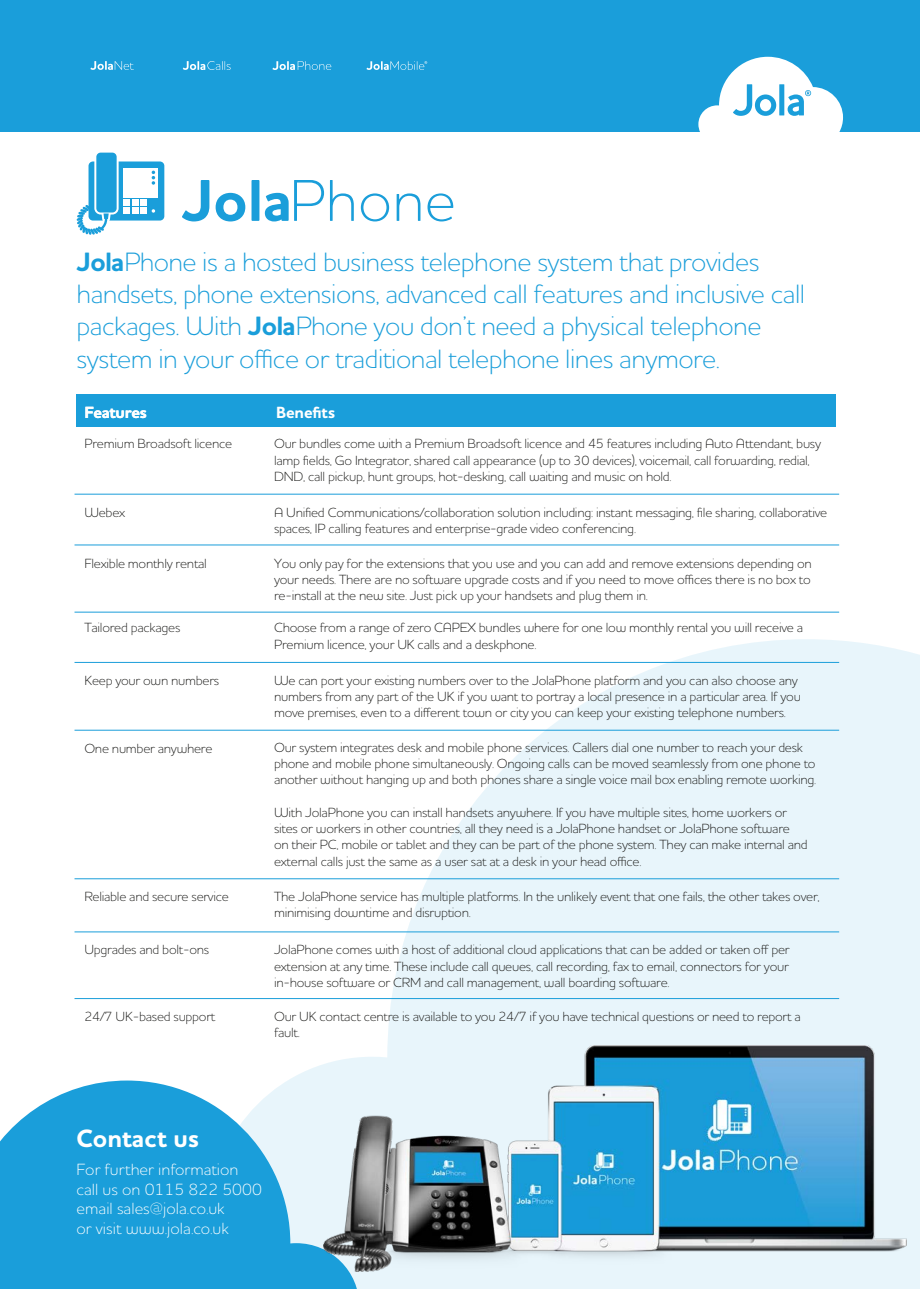
<style>
.page{position:relative;width:920px;height:1289px;background:#fff}
.page>*{position:absolute;margin:0;border:0;box-sizing:border-box;transform-origin:0 0}
.t1{font:300 60px "Houschka Pro";color:#1a9eda}
.t2{font:300 27px/32.4px "Houschka Pro";letter-spacing:-.02em;color:#1a9eda}
.t3{font:700 25.5px "Houschka Pro";color:#fff}
.t4{font:300 16.5px/19.5px "Houschka Pro";color:#fff}
.t5{font:700 16.5px "Houschka Pro";letter-spacing:-.015em;color:#fff}
.t6{font:300 13.5px/16.2px "Houschka Pro";letter-spacing:-.02em;color:#1d1d1b}
.s1{font-weight:700}
</style>
<div class="page">
<svg style="left:210px;top:639px;width:708px;height:649px;fill:#e8f5fb"></svg>
<svg style="left:0;top:1080px;width:359px;height:208px;background:#45b0e0"></svg>
<div style="left:0;top:0;width:919px;height:132px;background:#1a9eda"></div>
<svg style="left:183px;top:61px;width:47px;height:9px"></svg>
<svg style="left:366px;top:61px;width:61px;height:9px"></svg>
<svg style="left:272px;top:61px;width:59px;height:9px"></svg>
<svg style="left:90px;top:61px;width:44px;height:9px"></svg>
<svg style="left:698px;top:57px;width:144px;height:75px"></svg>
<img style="left:323px;top:1045px;width:582px;height:226px">
<svg style="left:94px;top:151px;width:25px;height:63px"></svg>
<div style="left:96px;top:153px;width:21px;height:59px;background:#1a9eda;border-radius:4px"></div>
<svg style="left:76px;top:161px;width:88px;height:74px"></svg>
<div style="left:76px;top:394px;width:759px;height:32px;background:#1a9eda"></div>
<hr style="left:74px;top:494px;width:764px;height:1px;background:#1a9eda">
<hr style="left:74px;top:544px;width:764px;height:1px;background:#1a9eda">
<hr style="left:74px;top:611px;width:764px;height:1px;background:#1a9eda">
<hr style="left:74px;top:662px;width:764px;height:1px;background:#1a9eda">
<hr style="left:74px;top:729px;width:764px;height:1px;background:#1a9eda">
<hr style="left:74px;top:878px;width:764px;height:1px;background:#1a9eda">
<hr style="left:74px;top:931px;width:764px;height:1px;background:#1a9eda">
<hr style="left:74px;top:998px;width:764px;height:1px;background:#1a9eda">
<h1 class="t1" style="left:181px;top:162px;width:276px"><span class="s1">Jola</span>Phone</h1>
<p class="t2" style="left:76px;top:244px;width:729px"><span class="s1">Jola</span>Phone is a hosted business telephone system that provides handsets, phone extensions, advanced call features and inclusive call packages. With <span class="s1">Jola</span>Phone you don’t need a physical telephone system in your office or traditional telephone lines anymore.</p>
<p class="t5" style="left:84px;top:401px;width:64px">Features</p>
<p class="t5" style="left:276px;top:401px;width:61px">Benefits</p>
<p class="t6" style="left:84px;top:435px;width:149px">Premium Broadsoft licence</p>
<p class="t6" style="left:274px;top:435px;width:548px">Our bundles come with a Premium Broadsoft licence and 45 features including Auto Attendant, busy lamp fields, Go Integrator, shared call appearance (up to 30 devices), voicemail, call forwarding, redial,<br>DND, call pickup, hunt groups, hot-desking, call waiting and music on hold.</p>
<p class="t6" style="left:84px;top:503px;width:42px">Webex</p>
<p class="t6" style="left:274px;top:503px;width:554px">A Unified Communications/collaboration solution including: instant messaging, file sharing, collaborative spaces, IP calling features and enterprise-grade video conferencing.</p>
<p class="t6" style="left:84px;top:555px;width:124px">Flexible monthly rental</p>
<p class="t6" style="left:274px;top:555px;width:539px;text-align:justify">You only pay for the extensions that you use and you can add and remove extensions depending on your needs. There are no software upgrade costs and if you need to move offices there is no box to re-install at the new site. Just pick up your handsets and plug them in.</p>
<p class="t6" style="left:84px;top:619px;width:97px">Tailored packages</p>
<p class="t6" style="left:274px;top:619px;width:530px">Choose from a range of zero CAPEX bundles where for one low monthly rental you will receive a<br>Premium licence, your UK calls and a deskphone.</p>
<p class="t6" style="left:84px;top:671px;width:136px">Keep your own numbers</p>
<p class="t6" style="left:274px;top:671px;width:528px">We can port your existing numbers over to the JolaPhone platform and you can also choose any numbers from any part of the UK if you want to portray a local presence in a particular area. If you move premises, even to a different town or city you can keep your existing telephone numbers.</p>
<p class="t6" style="left:84px;top:739px;width:130px">One number anywhere</p>
<p class="t6" style="left:274px;top:739px;width:543px">Our system integrates desk and mobile phone services. Callers dial one number to reach your desk phone and mobile phone simultaneously. Ongoing calls can be moved seamlessly from one phone to another without hanging up and both phones share a single voice mail box enabling remote working.</p>
<p class="t6" style="left:274px;top:803px;width:535px">With JolaPhone you can install handsets anywhere. If you have multiple sites, home workers or sites or workers in other countries, all they need is a JolaPhone handset or JolaPhone software on their PC, mobile or tablet and they can be part of the phone system. They can make internal and external calls just the same as a user sat at a desk in your head office.</p>
<p class="t6" style="left:84px;top:888px;width:146px">Reliable and secure service</p>
<p class="t6" style="left:274px;top:888px;width:546px">The JolaPhone service has multiple platforms. In the unlikely event that one fails, the other takes over, minimising downtime and disruption.</p>
<p class="t6" style="left:84px;top:941px;width:126px">Upgrades and bolt-ons</p>
<p class="t6" style="left:274px;top:941px;width:516px;text-align:justify">JolaPhone comes with a host of additional cloud applications that can be added or taken off per extension at any time. These include call queues, call recording, fax to email, connectors for your in-house software or CRM and call management, wall boarding software.</p>
<p class="t6" style="left:84px;top:1008px;width:132px">24/7 UK-based support</p>
<p class="t6" style="left:274px;top:1007px;width:528px">Our UK contact centre is available to you 24/7 if you have technical questions or need to report a fault.</p>
<h3 class="t3" style="left:77px;top:1121px;width:124px">Contact us</h3>
<p class="t4" style="left:77px;top:1159px;width:187px">For further information call us on 0115 822 5000 email sales@jola.co.uk</p>
<p class="t4" style="left:77px;top:1217px;width:154px">or visit www.jola.co.uk</p>
</div>
